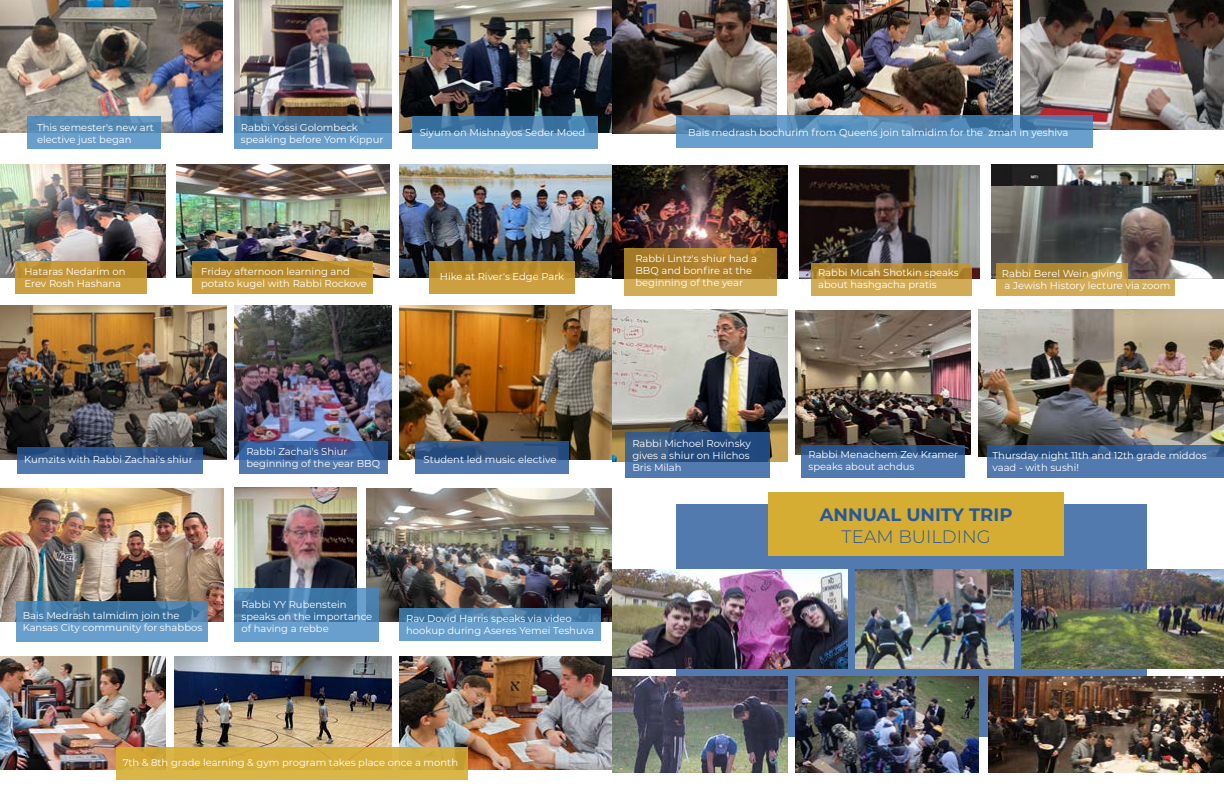
<style>
.page{position:relative;width:1224px;height:792px;background:#fff}
.page>*{position:absolute;margin:0;border:0;box-sizing:border-box;transform-origin:0 0}
.t1{font:700 18px "Montserrat";color:#27599a}
.t2{font:300 18px "Montserrat";color:#27599a}
.t3{font:10px/12px "Montserrat";color:#fff}
</style>
<div class="page">
<div style="left:1128px;top:278px;width:47px;height:17px;background:#d2ab56"></div>
<img style="left:0;top:0;width:223px;height:133px">
<img style="left:0;top:165px;width:166px;height:113px">
<img style="left:234px;top:0;width:158px;height:117px">
<img style="left:177px;top:165px;width:212px;height:113px">
<img style="left:400px;top:0;width:377px;height:134px">
<img style="left:400px;top:165px;width:387px;height:113px">
<svg style="left:27px;top:117px;width:134px;height:32px;background:#5f96c1"></svg>
<svg style="left:234px;top:117px;width:158px;height:32px;background:#598eba"></svg>
<svg style="left:413px;top:117px;width:185px;height:32px;background:#538bb7"></svg>
<div style="left:193px;top:262px;width:180px;height:32px;background:linear-gradient(to bottom,#b08425,#d1a546)"></div>
<svg style="left:16px;top:262px;width:131px;height:32px;background:#c49738"></svg>
<div style="left:429px;top:262px;width:145px;height:32px;background:linear-gradient(to bottom,#b38626,#d1a546)"></div>
<img style="left:0;top:306px;width:226px;height:153px">
<img style="left:234px;top:306px;width:158px;height:153px">
<img style="left:400px;top:306px;width:212px;height:153px">
<svg style="left:17px;top:447px;width:185px;height:27px;background:#40679b"></svg>
<svg style="left:240px;top:442px;width:148px;height:32px;background:#426aa3"></svg>
<svg style="left:415px;top:442px;width:154px;height:32px;background:#3f6495"></svg>
<img style="left:0;top:489px;width:224px;height:133px">
<img style="left:367px;top:489px;width:245px;height:133px">
<svg style="left:16px;top:601px;width:192px;height:40px;background:#538ab6"></svg>
<svg style="left:400px;top:608px;width:201px;height:32px;background:#598fbc"></svg>
<img style="left:0;top:656px;width:166px;height:113px">
<img style="left:174px;top:656px;width:218px;height:92px">
<img style="left:400px;top:656px;width:212px;height:113px">
<div style="left:116px;top:748px;width:352px;height:32px;background:#d6af3d"></div>
<img style="left:234px;top:488px;width:122px;height:101px">
<svg style="left:234px;top:589px;width:144px;height:53px;background:#5188b6"></svg>
<img style="left:787px;top:0;width:226px;height:115px">
<img style="left:1021px;top:0;width:203px;height:130px">
<img style="left:613px;top:309px;width:174px;height:153px">
<img style="left:796px;top:310px;width:175px;height:145px">
<img style="left:979px;top:309px;width:245px;height:148px">
<svg style="left:802px;top:445px;width:163px;height:32px;background:#456ca0"></svg>
<svg style="left:626px;top:432px;width:144px;height:45px;background:#385f90"></svg>
<svg style="left:987px;top:445px;width:237px;height:32px;background:#466ea1"></svg>
<img style="left:800px;top:166px;width:179px;height:112px">
<img style="left:991px;top:186px;width:233px;height:92px">
<svg style="left:811px;top:263px;width:161px;height:32px;background:#c09743"></svg>
<svg style="left:625px;top:248px;width:152px;height:47px;background:#b88d39"></svg>
<svg style="left:996px;top:263px;width:132px;height:32px;background:#c39d48"></svg>
<svg style="left:676px;top:115px;width:417px;height:33px;background:#5b90bc"></svg>
<div style="left:676px;top:504px;width:471px;height:233px;background:#527aae"></div>
<img style="left:613px;top:570px;width:235px;height:99px">
<img style="left:613px;top:676px;width:174px;height:97px">
<img style="left:856px;top:570px;width:157px;height:99px">
<img style="left:796px;top:676px;width:183px;height:97px">
<img style="left:1021px;top:570px;width:203px;height:99px">
<img style="left:989px;top:676px;width:235px;height:97px">
<div style="left:769px;top:492px;width:295px;height:64px;background:#d6ad33"></div>
<img style="left:991px;top:165px;width:233px;height:21px">
<p class="t3" style="left:37px;top:121px;width:118px">This semester's new art elective just began</p>
<p class="t3" style="left:241px;top:121px;width:144px">Rabbi Yossi Golombeck speaking before Yom Kippur</p>
<p class="t3" style="left:420px;top:126px;width:167px">Siyum on Mishnayos Seder Moed</p>
<p class="t3" style="left:24px;top:265px;width:103px">Hataras Nedarim on<br>Erev Rosh Hashana</p>
<p class="t3" style="left:201px;top:266px;width:167px">Friday afternoon learning and potato kugel with Rabbi Rockove</p>
<p class="t3" style="left:440px;top:271px;width:126px">Hike at River's Edge Park</p>
<p class="t3" style="left:688px;top:126px;width:382px">Bais medrash bochurim from Queens join talmidim for the zman in yeshiva</p>
<p class="t3" style="left:635px;top:253px;width:123px">Rabbi Lintz's shiur had a<br>BBQ and bonfire at the beginning of the year</p>
<p class="t3" style="left:818px;top:266px;width:142px">Rabbi Micah Shotkin speaks about hashgacha pratis</p>
<p class="t3" style="left:1002px;top:267px;width:170px">Rabbi Berel Wein giving<br>a Jewish History lecture via zoom</p>
<p class="t3" style="left:24px;top:453px;width:170px">Kumzits with Rabbi Zachai's shiur</p>
<p class="t3" style="left:246px;top:445px;width:135px">Rabbi Zachai's Shiur beginning of the year BBQ</p>
<p class="t3" style="left:424px;top:453px;width:135px">Student led music elective</p>
<p class="t3" style="left:241px;top:598px;width:132px">Rabbi YY Rubenstein speaks on the importance of having a rebbe</p>
<p class="t3" style="left:23px;top:609px;width:181px">Bais Medrash talmidim join the<br>Kansas City community for shabbos</p>
<p class="t3" style="left:406px;top:612px;width:189px">Rav Dovid Harris speaks via video hookup during Aseres Yemei Teshuva</p>
<p class="t3" style="left:632px;top:437px;width:120px;text-align:justify">Rabbi Michoel Rovinsky gives a shiur on Hilchos Bris Milah</p>
<p class="t3" style="left:809px;top:448px;width:151px">Rabbi Menachem Zev Kramer speaks about achdus</p>
<p class="t3" style="left:993px;top:449px;width:216px">Thursday night 11th and 12th grade middos vaad - with sushi!</p>
<h1 class="t1" style="left:820px;top:502px;width:194px">ANNUAL UNITY TRIP</h1>
<h1 class="t2" style="left:842px;top:524px;width:151px">TEAM BUILDING</h1>
<p class="t3" style="left:123px;top:756px;width:337px">7th &amp; 8th grade learning &amp; gym program takes place once a month</p>
</div>
